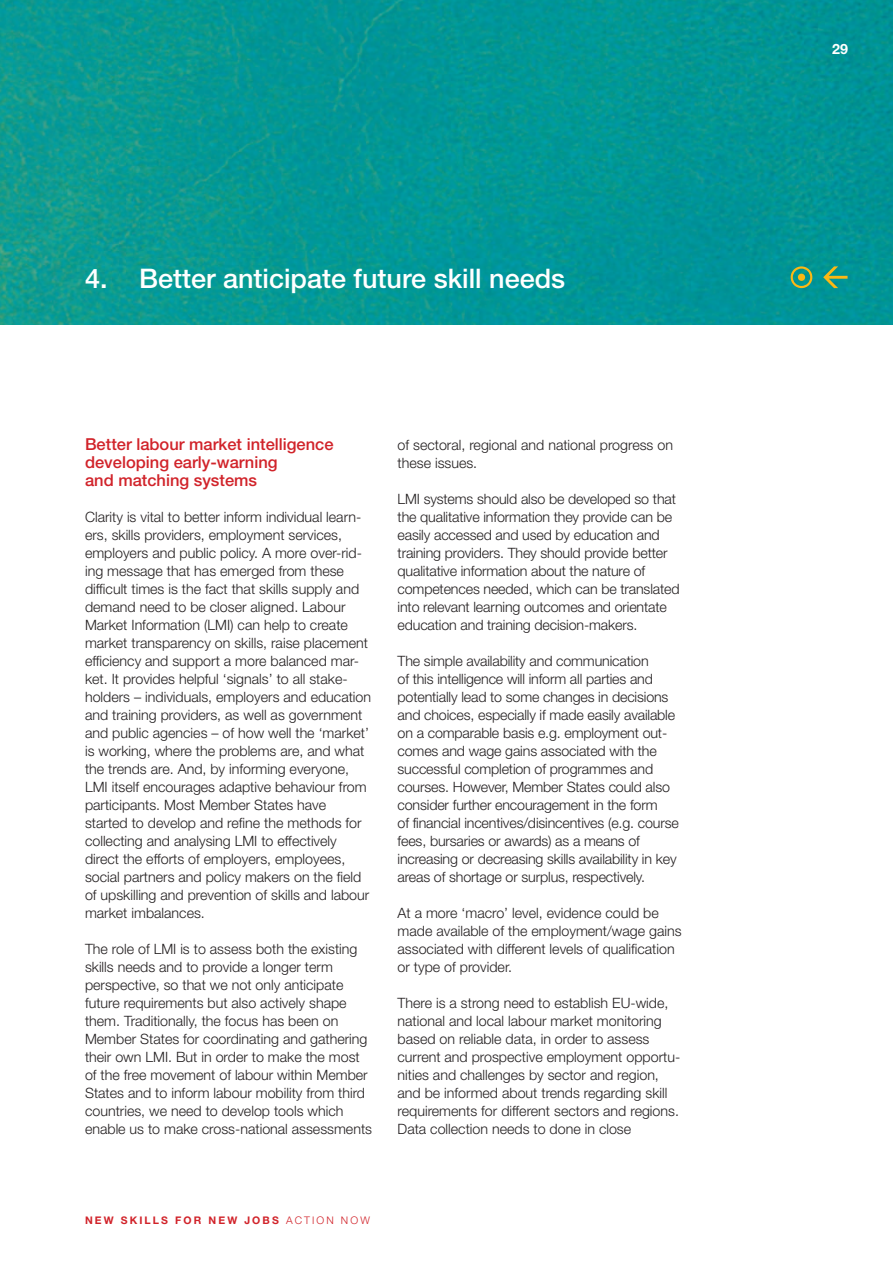
<style>
.page{position:relative;width:893px;height:1263px;background:#fff}
.page>*{position:absolute;margin:0;border:0;box-sizing:border-box;transform-origin:0 0}
.t1{font:500 27px "Helvetica Neue LT Std";color:#fff}
.t2{font:500 16.5px/18px "Helvetica Neue LT Std";color:#d1232a}
.t3{font:300 14.25px/18px "Helvetica Neue LT Std";color:#231f20}
.t4{font:700 14.25px "Helvetica Neue LT Std";color:#fff}
.t5{font:700 10.5px "Helvetica Neue LT Std";letter-spacing:.2em;color:#d1232a}
.s1{font-weight:300}
</style>
<div class="page">
<img style="left:0;top:0;width:893px;height:325px">
<svg style="left:823px;top:266px;width:24px;height:22px"></svg>
<svg style="left:791px;top:266px;width:21px;height:22px"></svg>
<h1 class="t1" style="left:85px;top:269px;width:482px">4. Better anticipate future skill needs</h1>
<p class="t2" style="left:85px;top:437px;width:250px">Better labour market intelligence developing early-warning<br>and matching systems</p>
<p class="t3" style="left:85px;top:510px;width:288px">Clarity is vital to better inform individual learn&shy;ers, skills providers, employment services, employers and public policy. A more over-rid&shy;ing message that has emerged from these difficult times is the fact that skills supply and demand need to be closer aligned. Labour Market Information (LMI) can help to create market transparency on skills, raise placement efficiency and support a more balanced mar&shy;ket. It provides helpful ‘signals’ to all stake&shy;holders – individuals, employers and education and training providers, as well as government and public agencies – of how well the ‘market’ is working, where the problems are, and what the trends are. And, by informing everyone, LMI itself encourages adaptive behaviour from participants. Most Member States have started to develop and refine the methods for collecting and analysing LMI to effectively direct the efforts of employers, employees, social partners and policy makers on the field of upskilling and prevention of skills and labour market imbalances.</p>
<p class="t3" style="left:85px;top:942px;width:289px">The role of LMI is to assess both the existing skills needs and to provide a longer term perspective, so that we not only anticipate future requirements but also actively shape them. Traditionally, the focus has been on Member States for coordinating and gathering their own LMI. But in order to make the most of the free movement of labour within Member States and to inform labour mobility from third countries, we need to develop tools which enable us to make cross-national assessments</p>
<p class="t3" style="left:398px;top:438px;width:277px">of sectoral, regional and national progress on these issues.</p>
<p class="t3" style="left:398px;top:492px;width:284px">LMI systems should also be developed so that the qualitative information they provide can be easily accessed and used by education and training providers. They should provide better qualitative information about the nature of competences needed, which can be translated into relevant learning outcomes and orientate education and training decision-makers.</p>
<p class="t3" style="left:398px;top:654px;width:283px">The simple availability and communication<br>of this intelligence will inform all parties and potentially lead to some changes in decisions and choices, especially if made easily available on a comparable basis e.g. employment out&shy;comes and wage gains associated with the successful completion of programmes and courses. However, Member States could also consider further encouragement in the form<br>of financial incentives/disincentives (e.g. course fees, bursaries or awards) as a means of increasing or decreasing skills availability in key areas of shortage or surplus, respectively.</p>
<p class="t3" style="left:398px;top:906px;width:286px">At a more ‘macro’ level, evidence could be made available of the employment/wage gains associated with different levels of qualification or type of provider.</p>
<p class="t3" style="left:398px;top:996px;width:284px">There is a strong need to establish EU-wide, national and local labour market monitoring based on reliable data, in order to assess current and prospective employment opportu&shy;nities and challenges by sector and region, and be informed about trends regarding skill requirements for different sectors and regions.<br>Data collection needs to done in close</p>
<p class="t5" style="left:85px;top:1217px;width:286px">NEW SKILLS FOR NEW JOBS <span class="s1">ACTION NOW</span></p>
<p class="t4" style="left:832px;top:44px;width:17px">29</p>
</div>
